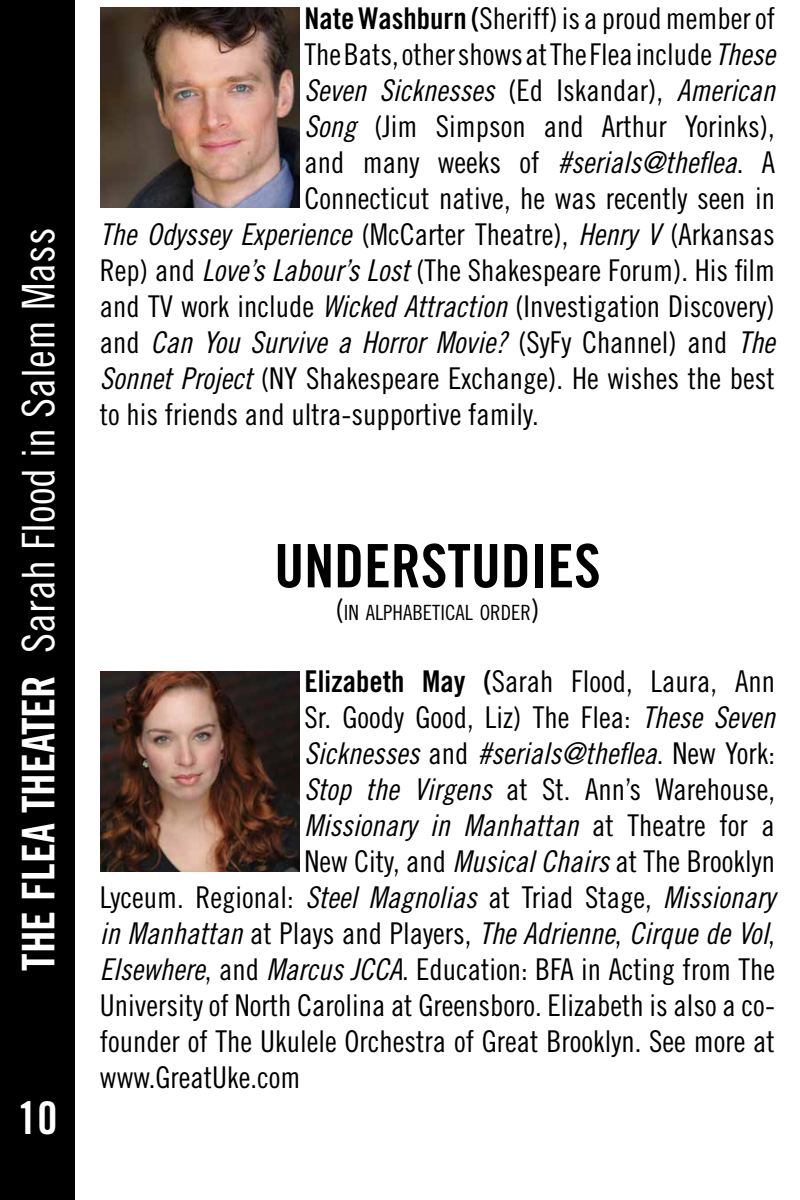
<style>
.page{position:relative;width:800px;height:1200px;background:#fff}
.page>*{position:absolute;margin:0;border:0;box-sizing:border-box;transform-origin:0 0}
.t1{font:60px "Trade Gothic LT Std Bd Cn 20";color:#000}
.t2{font:45px "Trade Gothic LT Std Cn 18";color:#fff}
.t3{font:45px "Trade Gothic LT Std Bd Cn 20";color:#fff}
.t4{font:30px/36px "Trade Gothic LT Std Cn 18";color:#000}
.t5{font:30px "Trade Gothic LT Std Cn 18 Obl";color:#000}
.t6{font:26.25px "Trade Gothic LT Std Bd Cn 20";color:#fff}
.t7{font:21px "Trade Gothic LT Std Cn 18";color:#000}
.s1{font-family:"Trade Gothic LT Std Bd Cn 20"}
.s2{font-family:"Trade Gothic LT Std Cn 18 Obl"}
.s3{font-family:"Trade Gothic LT Std Cn 18"}
.s4{font-size:30px}
</style>
<div class="page">
<div style="left:0;top:0;width:75px;height:1200px;background:#000"></div>
<img style="left:100px;top:7px;width:200px;height:200px">
<img style="left:100px;top:671px;width:200px;height:200px">
<h2 class="t2" style="left:12px;top:971px;width:744px;rotate:-90deg"><span class="s1">THE FLEA THEATER</span> Sarah Flood in Salem Mass</h2>
<p class="t6" style="left:42px;top:1091px;width:13px">3</p>
<h2 class="t3" style="left:18px;top:1091px;width:41px">10</h2>
<p class="t4" style="left:305px;top:0;width:472px"><span class="s1">Nate Washburn (</span>Sheriff) is a proud member of<br>The Bats, other shows at The Flea include <span class="s2">These</span></p>
<p class="t5" style="left:305px;top:72px;width:472px">Seven Sicknesses <span class="s3">(Ed Iskandar),</span> American</p>
<p class="t4" style="left:100px;top:108px;width:677px;text-align:right"><span class="s2">Song</span> (Jim Simpson and Arthur Yorinks),<br>and many weeks of <span class="s2">#serials@theflea</span>. A<br>Connecticut native, he was recently seen in<br><span class="s2">The Odyssey Experience</span> (McCarter Theatre), <span class="s2">Henry V</span> (Arkansas Rep) and <span class="s2">Love’s Labour’s Lost</span> (The Shakespeare Forum). His film and TV work include <span class="s2">Wicked Attraction</span> (Investigation Discovery)</p>
<p class="t5" style="left:100px;top:324px;width:677px"><span class="s3">and</span> Can You Survive a Horror Movie? <span class="s3">(SyFy Channel) and</span> The</p>
<p class="t4" style="left:100px;top:360px;width:676px"><span class="s2">Sonnet Project</span> (NY Shakespeare Exchange). He wishes the best to his friends and ultra-supportive family.</p>
<h1 class="t1" style="left:274px;top:530px;width:328px">UNDERSTUDIES</h1>
<p class="t7" style="left:336px;top:600px;width:205px"><span class="s4">(</span>IN ALPHABETICAL ORDER<span class="s4">)</span></p>
<p class="t4" style="left:304px;top:663px;width:472px"><span class="s1">Elizabeth May (</span>Sarah Flood, Laura, Ann<br>Sr. Goody Good, Liz) The Flea: <span class="s2">These Seven</span></p>
<p class="t5" style="left:304px;top:735px;width:472px">Sicknesses <span class="s3">and</span> #serials@theflea<span class="s3">. New York:</span></p>
<p class="t4" style="left:304px;top:771px;width:472px"><span class="s2">Stop the Virgens</span> at St. Ann’s Warehouse,</p>
<p class="t5" style="left:304px;top:807px;width:472px">Missionary in Manhattan <span class="s3">at Theatre for a</span></p>
<p class="t4" style="left:100px;top:843px;width:677px;text-align:right">New City, and <span class="s2">Musical Chairs</span> at The Brooklyn<br>Lyceum. Regional: <span class="s2">Steel Magnolias</span> at Triad Stage, <span class="s2">Missionary</span></p>
<p class="t5" style="left:100px;top:915px;width:677px">in Manhattan <span class="s3">at Plays and Players,</span> The Adrienne<span class="s3">,</span> Cirque de Vol<span class="s3">,</span></p>
<p class="t4" style="left:100px;top:951px;width:677px;text-align:justify"><span class="s2">Elsewhere</span>, and <span class="s2">Marcus JCCA</span>. Education: BFA in Acting from The University of North Carolina at Greensboro. Elizabeth is also a co&shy;founder of The Ukulele Orchestra of Great Brooklyn. See more at www.GreatUke.com</p>
</div>
